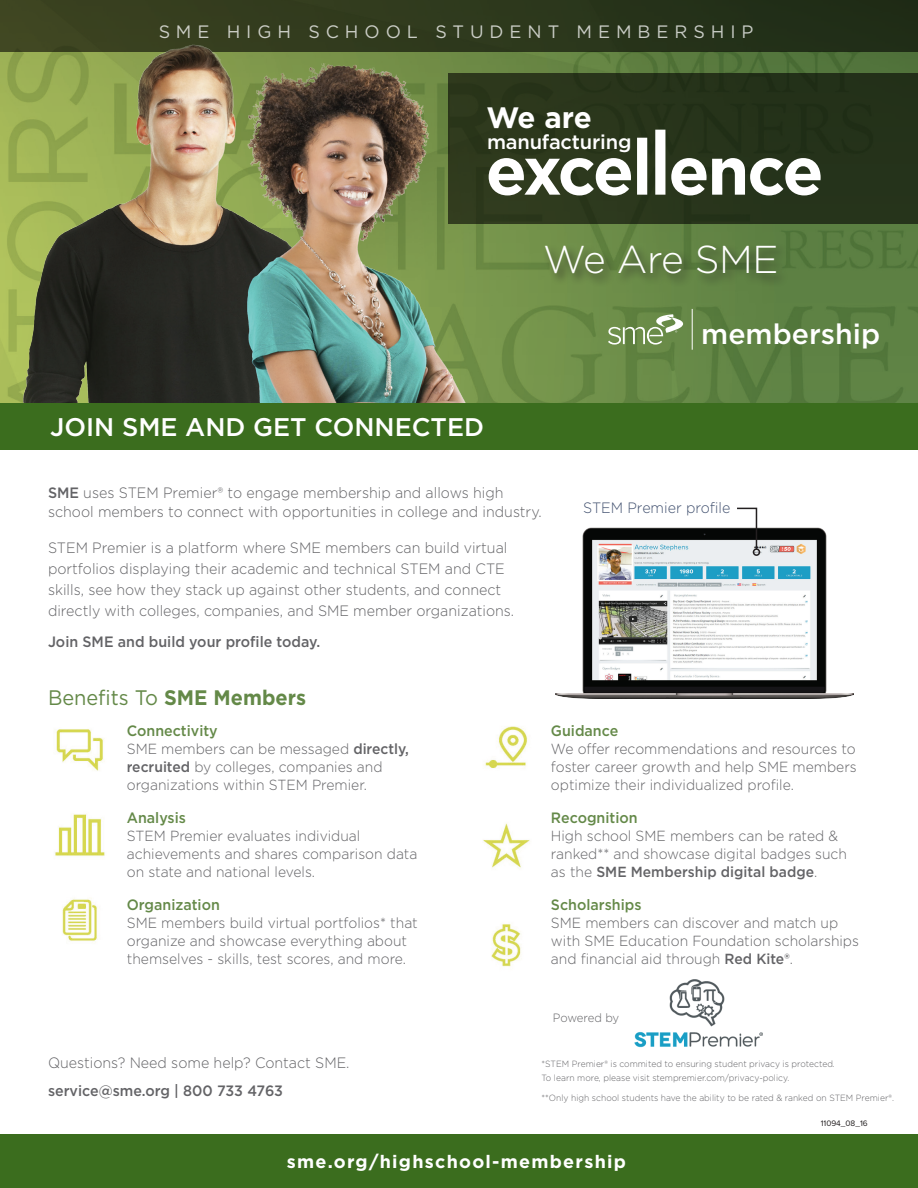
<style>
.page{position:relative;width:918px;height:1188px;background:#fff}
.page>*{position:absolute;margin:0;border:0;box-sizing:border-box;transform-origin:0 0}
.t1{font:300 38.85px "Gotham";letter-spacing:-.01em;color:#fff}
.t2{font:700 29.55px "Gotham";color:#fff}
.t3{font:500 28.2px "Gotham";color:#fff}
.t4{font:500 25.5px "Gotham";color:#fff}
.t5{font:21px "Gotham";color:#648948;scale:.95 1}
.t6{font:500 20.1px "Gotham";letter-spacing:-.01em;color:#fff}
.t7{font:18px "Gotham";letter-spacing:.33em;color:#fff}
.t8{font:700 18px "Gotham";letter-spacing:.07em;color:#fff}
.t9{font:300 15px/21px "Gotham";color:#636366;scale:.95 1}
.t10{font:500 15px "Gotham";color:#648948;scale:.95 1}
.t11{font:500 15px "Gotham";color:#636366;scale:.95 1}
.t12{font:300 15px "Gotham";color:#435270;scale:.95 1}
.t13{font:300 14.7px/18px "Gotham";color:#636366;scale:.95 1}
.t14{font:300 12px "Gotham";letter-spacing:-.025em;color:#636366;scale:.95 1}
.t15{font:300 9px/13.5px "Gotham";color:#636366;scale:.95 1}
.t16{font:8.25px "Proxima Nova";color:#231f20}
.s1{font-weight:500}
.s2{font-weight:700}
</style>
<div class="page">
<div style="left:0;top:1134px;width:918px;height:54px;background:#3b6d1e"></div>
<img style="left:584px;top:52px;width:334px;height:351px">
<div style="left:448px;top:73px;width:470px;height:151px;background:#25331a"></div>
<svg style="left:584px;top:130px;width:237px;height:65px"></svg>
<img style="left:556px;top:528px;width:297px;height:170px">
<img style="left:634px;top:979px;width:129px;height:69px">
<img style="left:54px;top:729px;width:51px;height:213px">
<img style="left:485px;top:726px;width:43px;height:42px">
<img style="left:483px;top:823px;width:47px;height:45px">
<img style="left:491px;top:924px;width:30px;height:43px">
<svg style="left:736px;top:507px;width:22px;height:44px"></svg>
<div style="left:753px;top:548px;width:7px;height:8px;border:2px solid #231f20;border-radius:50%"></div>
<div style="left:0;top:0;width:918px;height:52px;background:#233018"></div>
<img style="left:0;top:0;width:584px;height:403px">
<div style="left:543px;top:242px;width:246px;height:46px;background:#231f20;opacity:.75"></div>
<svg style="left:608px;top:314px;width:75px;height:31px"></svg>
<hr style="left:692px;top:309px;width:1px;height:41px;background:#fff">
<div style="left:0;top:403px;width:918px;height:47px;background:#3b6d1e"></div>
<p class="t7" style="left:158px;top:20px;width:597px">SME HIGH SCHOOL STUDENT MEMBERSHIP</p>
<h2 class="t2" style="left:486px;top:98px;width:107px">We are</h2>
<h3 class="t6" style="left:487px;top:129px;width:146px">manufacturing</h3>
<h1 class="t1" style="left:543px;top:235px;width:237px">We Are SME</h1>
<h3 class="t3" style="left:701px;top:315px;width:180px">membership</h3>
<h3 class="t4" style="left:50px;top:411px;width:435px">JOIN SME AND GET CONNECTED</h3>
<p class="t9" style="left:48px;top:483px;width:521px;line-height:19.5px"><span class="s1">SME</span> uses STEM Premier® to engage membership and allows high school members to connect with opportunities in college and industry.</p>
<p class="t9" style="left:48px;top:537px;width:492px">STEM Premier is a platform where SME members can build virtual portfolios displaying their academic and technical STEM and CTE skills, see how they stack up against other students, and connect directly with colleges, companies, and SME member organizations.</p>
<p class="t11" style="left:48px;top:632px;width:288px">Join SME and build your profile today.</p>
<h3 class="t5" style="left:48px;top:684px;width:273px">Benefits To <span class="s2">SME Members</span></h3>
<p class="t10" style="left:127px;top:721px;width:97px">Connectivity</p>
<p class="t13" style="left:127px;top:740px;width:299px">SME members can be messaged <span class="s1">directly, recruited</span> by colleges, companies and organizations within STEM Premier.</p>
<p class="t10" style="left:127px;top:808px;width:64px">Analysis</p>
<p class="t13" style="left:127px;top:827px;width:307px">STEM Premier evaluates individual achievements and shares comparison data on state and national levels.</p>
<p class="t10" style="left:127px;top:895px;width:99px">Organization</p>
<p class="t13" style="left:127px;top:914px;width:308px">SME members build virtual portfolios* that organize and showcase everything about themselves - skills, test scores, and more.</p>
<p class="t12" style="left:583px;top:499px;width:157px">STEM Premier profile</p>
<p class="t10" style="left:551px;top:721px;width:72px">Guidance</p>
<p class="t13" style="left:551px;top:740px;width:324px;text-align:justify">We offer recommendations and resources to foster career growth and help SME members optimize their individualized profile.</p>
<p class="t10" style="left:551px;top:808px;width:93px">Recognition</p>
<p class="t13" style="left:551px;top:827px;width:313px">High school SME members can be rated &amp; ranked** and showcase digital badges such as the <span class="s1">SME Membership digital badge</span>.</p>
<p class="t10" style="left:551px;top:895px;width:97px">Scholarships</p>
<p class="t13" style="left:551px;top:914px;width:326px">SME members can discover and match up with SME Education Foundation scholarships and financial aid through <span class="s1">Red Kite®</span>.</p>
<p class="t14" style="left:553px;top:1011px;width:72px">Powered by</p>
<p class="t9" style="left:48px;top:1052px;width:319px">Questions? Need some help? Contact SME.</p>
<p class="t11" style="left:48px;top:1081px;width:249px">service@sme.org | 800 733 4763</p>
<p class="t15" style="left:542px;top:1057px;width:310px">*STEM Premier® is commited to ensuring student privacy is protected.<br>To learn more, please visit stempremier.com/privacy-policy.</p>
<p class="t15" style="left:542px;top:1091px;width:373px">**Only high school students have the ability to be rated &amp; ranked on STEM Premier®.</p>
<p class="t16" style="left:821px;top:1118px;width:48px">11094_08_16</p>
<p class="t8" style="left:287px;top:1150px;width:341px">sme.org/highschool-membership</p>
</div>
